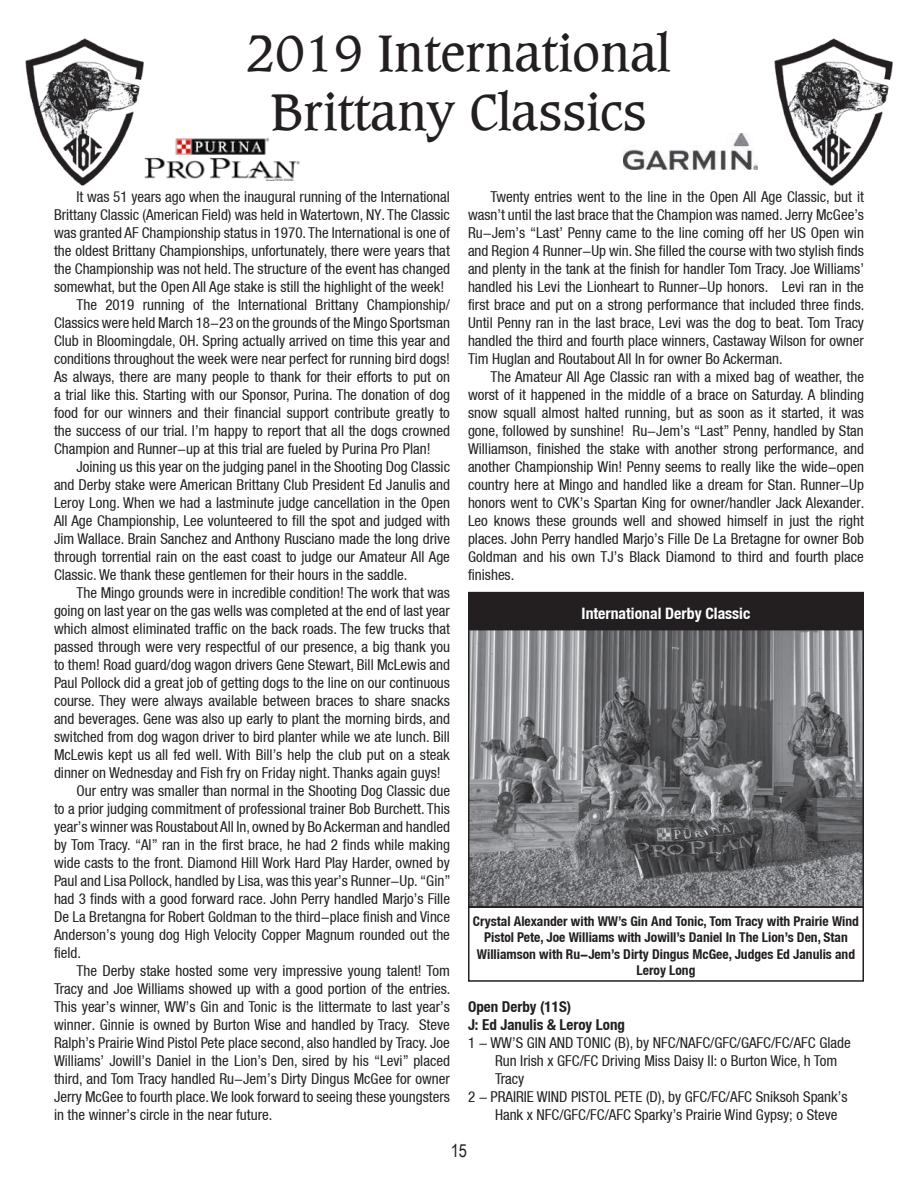
<style>
.page{position:relative;width:918px;height:1188px;background:#fff}
.page>*{position:absolute;margin:0;border:0;box-sizing:border-box;transform-origin:0 0}
.t1{font:49.5px/59.4px "Caxton";color:#231f20;text-align:center}
.t2{font:18px "Arial Narrow";color:#231f20}
.t3{font:700 condensed 15.75px "Helvetica Neue LT";color:#fff}
.t4{font:condensed 15px/18px "Helvetica Neue LT";color:#231f20;text-align:justify}
.t5{font:700 condensed 15px/18px "Helvetica Neue LT";color:#231f20}
.t6{font:700 condensed 13.5px/16.2px "Helvetica Neue LT";color:#231f20;text-align:center}
</style>
<div class="page">
<img style="left:774px;top:38px;width:119px;height:148px">
<img style="left:25px;top:38px;width:119px;height:148px">
<img style="left:135px;top:136px;width:165px;height:44px">
<img style="left:623px;top:134px;width:134px;height:36px">
<img style="left:471px;top:630px;width:390px;height:275px">
<div style="left:468px;top:906px;width:396px;height:76px;border:2px solid #231f20"></div>
<div style="left:469px;top:593px;width:394px;height:37px;background:#231f20"></div>
<div style="left:468px;top:592px;width:396px;height:38px;border:2px solid #231f20"></div>
<h1 class="t1" style="left:246px;top:24px;width:426px">2019 International<br>Brittany Classics</h1>
<p class="t4" style="left:76px;top:187px;width:375px">It was 51 years ago when the inaugural running of the International</p>
<p class="t4" style="left:54px;top:205px;width:398px">Brittany Classic (American Field) was held in Watertown, NY. The Classic</p>
<p class="t4" style="left:54px;top:223px;width:398px">was granted AF Championship status in 1970. The International is one of</p>
<p class="t4" style="left:54px;top:241px;width:397px">the oldest Brittany Championships, unfortunately, there were years that</p>
<p class="t4" style="left:54px;top:259px;width:397px">the Championship was not held. The structure of the event has changed</p>
<p class="t4" style="left:54px;top:277px;width:392px">somewhat, but the Open All Age stake is still the highlight of the week!</p>
<p class="t4" style="left:76px;top:295px;width:375px">The 2019 running of the International Brittany Championship/</p>
<p class="t4" style="left:54px;top:313px;width:397px">Classics were held March 18-23 on the grounds of the Mingo Sportsman</p>
<p class="t4" style="left:54px;top:331px;width:398px">Club in Bloomingdale, OH. Spring actually arrived on time this year and</p>
<p class="t4" style="left:54px;top:349px;width:397px">conditions throughout the week were near perfect for running bird dogs!</p>
<p class="t4" style="left:54px;top:367px;width:397px">As always, there are many people to thank for their efforts to put on</p>
<p class="t4" style="left:54px;top:385px;width:398px">a trial like this. Starting with our Sponsor, Purina. The donation of dog</p>
<p class="t4" style="left:54px;top:403px;width:397px">food for our winners and their financial support contribute greatly to</p>
<p class="t4" style="left:54px;top:421px;width:397px">the success of our trial. I’m happy to report that all the dogs crowned</p>
<p class="t4" style="left:54px;top:439px;width:378px">Champion and Runner-up at this trial are fueled by Purina Pro Plan!</p>
<p class="t4" style="left:76px;top:457px;width:375px">Joining us this year on the judging panel in the Shooting Dog Classic</p>
<p class="t4" style="left:54px;top:475px;width:398px">and Derby stake were American Brittany Club President Ed Janulis and</p>
<p class="t4" style="left:54px;top:493px;width:397px">Leroy Long. When we had a lastminute judge cancellation in the Open</p>
<p class="t4" style="left:54px;top:511px;width:398px">All Age Championship, Lee volunteered to fill the spot and judged with</p>
<p class="t4" style="left:54px;top:529px;width:397px">Jim Wallace. Brain Sanchez and Anthony Rusciano made the long drive</p>
<p class="t4" style="left:54px;top:547px;width:397px">through torrential rain on the east coast to judge our Amateur All Age</p>
<p class="t4" style="left:54px;top:565px;width:355px">Classic. We thank these gentlemen for their hours in the saddle.</p>
<p class="t4" style="left:76px;top:583px;width:375px">The Mingo grounds were in incredible condition! The work that was</p>
<p class="t4" style="left:54px;top:601px;width:397px">going on last year on the gas wells was completed at the end of last year</p>
<p class="t4" style="left:54px;top:619px;width:398px">which almost eliminated traffic on the back roads. The few trucks that</p>
<p class="t4" style="left:54px;top:637px;width:398px">passed through were very respectful of our presence, a big thank you</p>
<p class="t4" style="left:54px;top:655px;width:398px">to them! Road guard/dog wagon drivers Gene Stewart, Bill McLewis and</p>
<p class="t4" style="left:54px;top:673px;width:398px">Paul Pollock did a great job of getting dogs to the line on our continuous</p>
<p class="t4" style="left:54px;top:691px;width:397px">course. They were always available between braces to share snacks</p>
<p class="t4" style="left:54px;top:709px;width:398px">and beverages. Gene was also up early to plant the morning birds, and</p>
<p class="t4" style="left:54px;top:727px;width:397px">switched from dog wagon driver to bird planter while we ate lunch. Bill</p>
<p class="t4" style="left:54px;top:745px;width:397px">McLewis kept us all fed well. With Bill’s help the club put on a steak</p>
<p class="t4" style="left:54px;top:763px;width:388px">dinner on Wednesday and Fish fry on Friday night. Thanks again guys!</p>
<p class="t4" style="left:76px;top:781px;width:375px">Our entry was smaller than normal in the Shooting Dog Classic due</p>
<p class="t4" style="left:54px;top:799px;width:398px">to a prior judging commitment of professional trainer Bob Burchett. This</p>
<p class="t4" style="left:54px;top:817px;width:398px">year’s winner was Roustabout All In, owned by Bo Ackerman and handled</p>
<p class="t4" style="left:54px;top:835px;width:398px">by Tom Tracy. “Al” ran in the first brace, he had 2 finds while making</p>
<p class="t4" style="left:54px;top:853px;width:397px">wide casts to the front. Diamond Hill Work Hard Play Harder, owned by</p>
<p class="t4" style="left:54px;top:871px;width:398px">Paul and Lisa Pollock, handled by Lisa, was this year’s Runner-Up. “Gin”</p>
<p class="t4" style="left:54px;top:889px;width:398px">had 3 finds with a good forward race. John Perry handled Marjo’s Fille</p>
<p class="t4" style="left:54px;top:907px;width:398px">De La Bretangna for Robert Goldman to the third-place finish and Vince</p>
<p class="t4" style="left:54px;top:925px;width:397px">Anderson’s young dog High Velocity Copper Magnum rounded out the</p>
<p class="t4" style="left:54px;top:943px;width:29px">field.</p>
<p class="t4" style="left:76px;top:961px;width:375px">The Derby stake hosted some very impressive young talent! Tom</p>
<p class="t4" style="left:54px;top:979px;width:398px">Tracy and Joe Williams showed up with a good portion of the entries.</p>
<p class="t4" style="left:54px;top:997px;width:398px">This year’s winner, WW’s Gin and Tonic is the littermate to last year’s</p>
<p class="t4" style="left:54px;top:1015px;width:397px">winner. Ginnie is owned by Burton Wise and handled by Tracy. Steve</p>
<p class="t4" style="left:54px;top:1033px;width:397px">Ralph’s Prairie Wind Pistol Pete place second, also handled by Tracy. Joe</p>
<p class="t4" style="left:54px;top:1051px;width:398px">Williams’ Jowill’s Daniel in the Lion’s Den, sired by his “Levi” placed</p>
<p class="t4" style="left:54px;top:1069px;width:398px">third, and Tom Tracy handled Ru-Jem’s Dirty Dingus McGee for owner</p>
<p class="t4" style="left:54px;top:1087px;width:397px">Jerry McGee to fourth place. We look forward to seeing these youngsters</p>
<p class="t4" style="left:54px;top:1105px;width:220px">in the winner’s circle in the near future.</p>
<p class="t4" style="left:468px;top:187px;width:398px;text-indent:22px">Twenty entries went to the line in the Open All Age Classic, but it wasn’t until the last brace that the Champion was named. Jerry McGee’s Ru-Jem’s “Last’ Penny came to the line coming off her US Open win and Region 4 Runner-Up win. She filled the course with two stylish finds and plenty in the tank at the finish for handler Tom Tracy. Joe Williams’ handled his Levi the Lionheart to Runner-Up honors. Levi ran in the first brace and put on a strong performance that included three finds.<br>Until Penny ran in the last brace, Levi was the dog to beat. Tom Tracy handled the third and fourth place winners, Castaway Wilson for owner Tim Huglan and Routabout All In for owner Bo Ackerman.</p>
<p class="t4" style="left:468px;top:367px;width:398px;text-indent:22px">The Amateur All Age Classic ran with a mixed bag of weather, the worst of it happened in the middle of a brace on Saturday. A blinding snow squall almost halted running, but as soon as it started, it was gone, followed by sunshine! Ru-Jem’s “Last” Penny, handled by Stan Williamson, finished the stake with another strong performance, and another Championship Win! Penny seems to really like the wide-open country here at Mingo and handled like a dream for Stan. Runner-Up honors went to CVK’s Spartan King for owner/handler Jack Alexander.<br>Leo knows these grounds well and showed himself in just the right places. John Perry handled Marjo’s Fille De La Bretagne for owner Bob Goldman and his own TJ’s Black Diamond to third and fourth place finishes.</p>
<p class="t3" style="left:582px;top:604px;width:170px">International Derby Classic</p>
<p class="t6" style="left:473px;top:913px;width:388px">Crystal Alexander with WW’s Gin And Tonic, Tom Tracy with Prairie Wind Pistol Pete, Joe Williams with Jowill’s Daniel In The Lion’s Den, Stan Williamson with Ru-Jem’s Dirty Dingus McGee, Judges Ed Janulis and Leroy Long</p>
<p class="t5" style="left:468px;top:997px;width:159px">Open Derby (11S)<br>J: Ed Janulis &amp; Leroy Long</p>
<p class="t4" style="left:468px;top:1033px;width:384px">1 - WW’S GIN AND TONIC (B), by NFC/NAFC/GFC/GAFC/FC/AFC Glade</p>
<p class="t4" style="left:495px;top:1051px;width:344px">Run Irish x GFC/FC Driving Miss Daisy II: o Burton Wice, h Tom</p>
<p class="t4" style="left:495px;top:1069px;width:31px">Tracy</p>
<p class="t4" style="left:468px;top:1087px;width:381px">2 - PRAIRIE WIND PISTOL PETE (D), by GFC/FC/AFC Sniksoh Spank’s</p>
<p class="t4" style="left:495px;top:1105px;width:344px">Hank x NFC/GFC/FC/AFC Sparky’s Prairie Wind Gypsy; o Steve</p>
<p class="t2" style="left:451px;top:1137px;width:18px">15</p>
</div>
